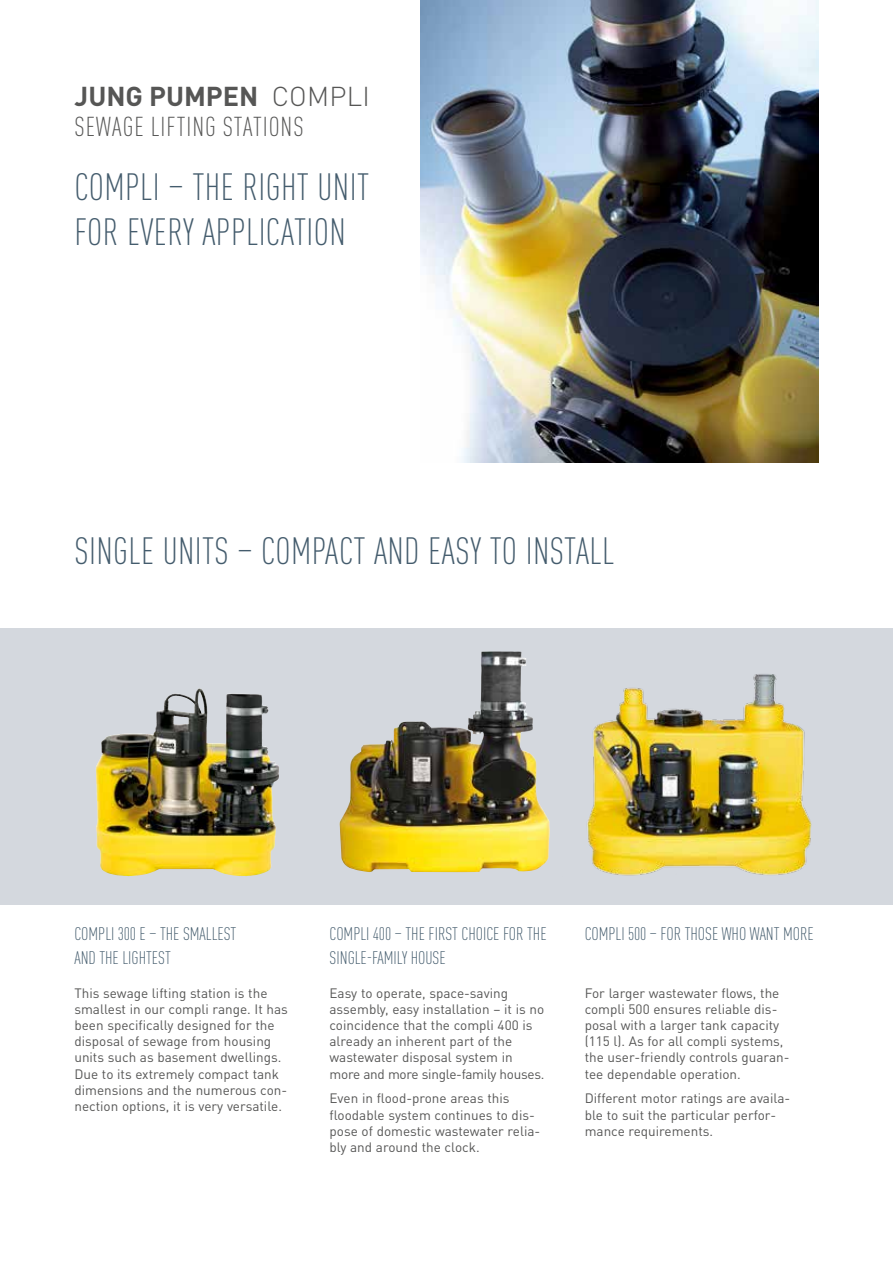
<style>
.page{position:relative;width:893px;height:1263px;background:#fff}
.page>*{position:absolute;margin:0;border:0;box-sizing:border-box;transform-origin:0 0}
.t1{font:300 condensed 37.5px/45px "DIN Pro";letter-spacing:.01em;color:#445c6d}
.t2{font:300 condensed 27px "DIN Pro";letter-spacing:.035em;color:#565655}
.t3{font:700 27px "DIN Pro";color:#565655}
.t4{font:300 27px "DIN Pro";color:#565655}
.t5{font:300 condensed 18px/24px "DIN Pro";color:#445c6d}
.t6{font:13.5px/16.2px "DIN Pro";color:#565655}
</style>
<div class="page">
<svg style="left:0;top:628px;width:893px;height:276px;background:#c7c7be"></svg>
<img style="left:108px;top:690px;width:89px;height:46px">
<img style="left:339px;top:651px;width:211px;height:221px">
<img style="left:562px;top:670px;width:277px;height:207px">
<img style="left:420px;top:0;width:399px;height:462px">
<h2 class="t3" style="left:75px;top:73px;width:18px">JUNG</h2>
<h2 class="t3" style="left:149px;top:73px;width:17px">PUMPEN</h2>
<h2 class="t4" style="left:272px;top:75px;width:100px">COM PLI</h2>
<h2 class="t2" style="left:75px;top:107px;width:231px">SEWAGE LIFTING STATIONS</h2>
<h1 class="t1" style="left:75px;top:162px;width:296px">COMPLI – THE RIGHT UNIT<br>FOR EVERY APPLICATION</h1>
<h1 class="t1" style="left:75px;top:526px;width:541px">SINGLE UNITS – COMPACT AND EASY TO INSTALL</h1>
<h3 class="t5" style="left:75px;top:921px;width:163px">COMPLI 300 E – THE SMALLEST</h3>
<h3 class="t5" style="left:585px;top:921px;width:231px">COMPLI 500 – FOR THOSE WHO WANT MORE</h3>
<h3 class="t5" style="left:75px;top:945px;width:98px">AND THE LIGHTEST</h3>
<h3 class="t5" style="left:330px;top:921px;width:219px">COMPLI 400 – THE FIRST CHOICE FOR THE<br>SINGLE-FAMILY HOUSE</h3>
<p class="t6" style="left:74px;top:983px;width:215px">This sewage lifting station is the smallest in our compli range. It has been specifically designed for the disposal of sewage from housing units such as basement dwellings.<br>Due to its extremely compact tank dimensions and the numerous con&shy;nection options, it is very versatile.</p>
<p class="t6" style="left:330px;top:983px;width:216px">Easy to operate, space-saving assembly, easy installation – it is no coincidence that the compli 400 is already an inherent part of the wastewater disposal system in more and more single-family houses.</p>
<p class="t6" style="left:330px;top:1089px;width:212px">Even in flood-prone areas this floodable system continues to dis&shy;pose of domestic wastewater relia&shy;bly and around the clock.</p>
<p class="t6" style="left:585px;top:983px;width:206px">For larger wastewater flows, the compli 500 ensures reliable dis&shy;posal with a larger tank capacity (115 l). As for all compli systems, the user-friendly controls guaran&shy;tee dependable operation.</p>
<p class="t6" style="left:585px;top:1089px;width:207px">Different motor ratings are availa&shy;ble to suit the particular perfor&shy;mance requirements.</p>
</div>
